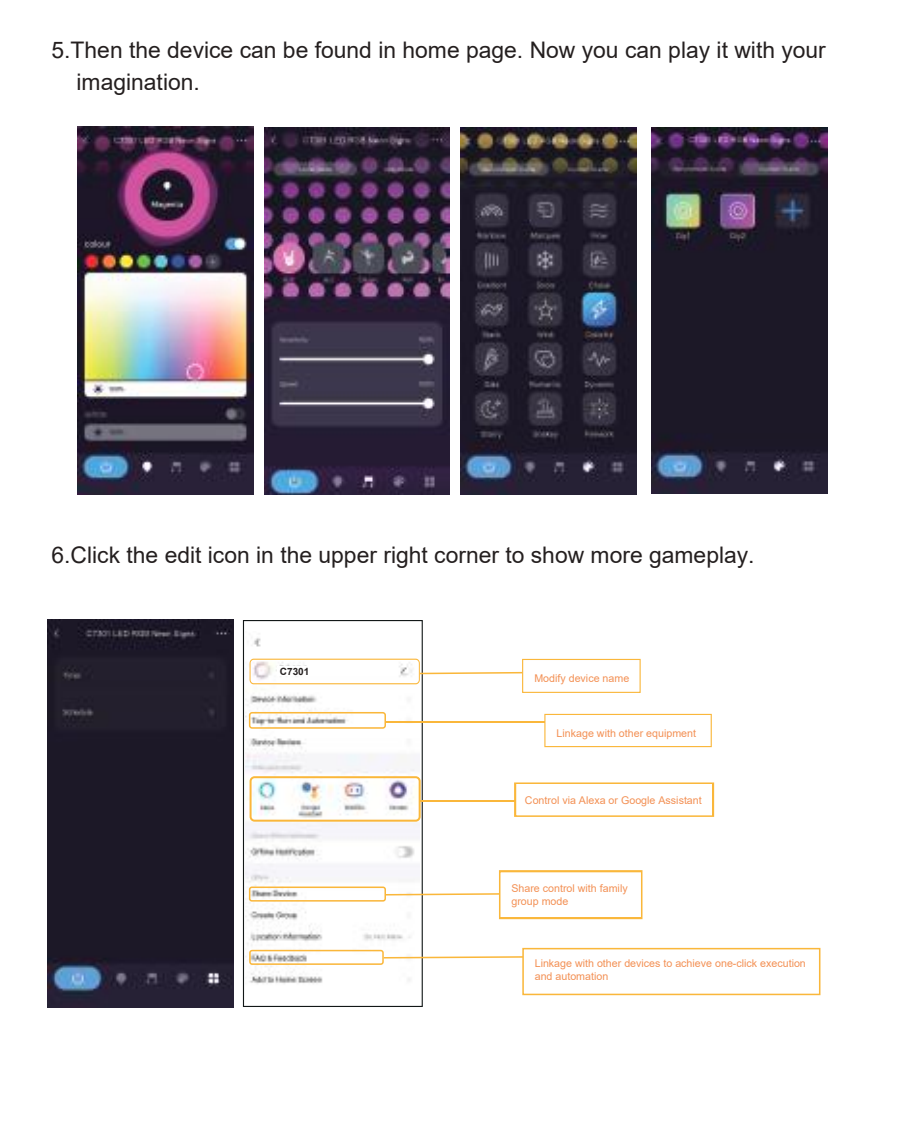
<style>
.page{position:relative;width:908px;height:1134px;background:#fff}
.page>*{position:absolute;margin:0;border:0;box-sizing:border-box;transform-origin:0 0}
.t1{font:22.8px/32px "Arial";color:#241f1f}
.t2{font:10.8px/12.8px "Arial";color:#f39054}
.t3{font:700 10px "Arial";color:#241f1f}
</style>
<div class="page">
<img style="left:264px;top:127px;width:185px;height:367px">
<img style="left:77px;top:127px;width:176px;height:367px">
<img style="left:246px;top:638px;width:173px;height:346px">
<div style="left:243px;top:620px;width:179px;height:387px;border:1px solid #121717"></div>
<svg style="left:249px;top:659px;width:170px;height:25px"></svg>
<hr style="left:419px;top:672px;width:103px;height:2px;background:#fab73b">
<svg style="left:249px;top:712px;width:137px;height:17px"></svg>
<hr style="left:386px;top:721px;width:158px;height:1px;background:#fab73b">
<div style="left:522px;top:659px;width:118px;height:34px;border:1px solid #fab73b"></div>
<div style="left:544px;top:714px;width:167px;height:33px;border:1px solid #fab73b"></div>
<svg style="left:499px;top:870px;width:143px;height:49px"></svg>
<svg style="left:249px;top:886px;width:137px;height:16px"></svg>
<hr style="left:386px;top:893px;width:113px;height:2px;background:#fab73b">
<svg style="left:522px;top:948px;width:298px;height:47px"></svg>
<hr style="left:383px;top:956px;width:140px;height:2px;background:#fab73b">
<svg style="left:249px;top:950px;width:134px;height:15px"></svg>
<div style="left:249px;top:776px;width:171px;height:46px;border:2px solid #fab73b;border-radius:4px"></div>
<svg style="left:514px;top:782px;width:199px;height:35px"></svg>
<hr style="left:419px;top:800px;width:95px;height:1px;background:#fab73b">
<img style="left:460px;top:127px;width:176px;height:367px">
<img style="left:651px;top:127px;width:176px;height:367px">
<img style="left:48px;top:620px;width:186px;height:387px">
<div style="left:277px;top:666px;width:32px;height:10px;background:#fff"></div>
<h1 class="t1" style="left:76px;top:34px;width:750px;text-indent:-25px">5.Then the device can be found in home page. Now you can play it with your imagination.</h1>
<h1 class="t1" style="left:51px;top:538px;width:704px">6.Click the edit icon in the upper right corner to show more gameplay.</h1>
<p class="t3" style="left:280px;top:664px;width:31px">C7301</p>
<p class="t2" style="left:534px;top:671px;width:96px">Modify device name</p>
<p class="t2" style="left:556px;top:726px;width:141px">Linkage with other equipment</p>
<p class="t2" style="left:524px;top:793px;width:178px">Control via Alexa or Google Assistant</p>
<p class="t2" style="left:511px;top:882px;width:118px">Share control with family group mode</p>
<p class="t2" style="left:534px;top:957px;width:272px">Linkage with other devices to achieve one-click execution and automation</p>
</div>
